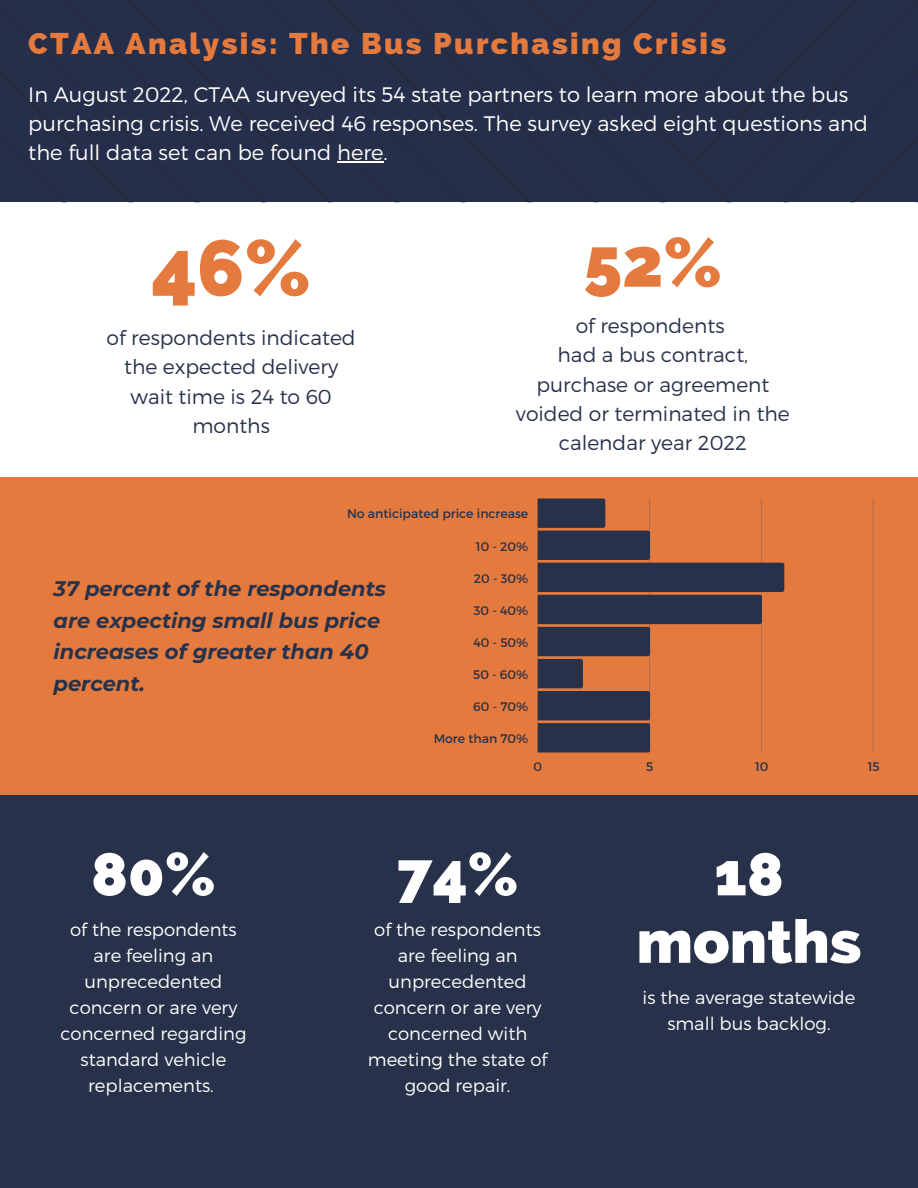
<style>
.page{position:relative;width:918px;height:1188px;background:#fff}
.page>*{position:absolute;margin:0;border:0;box-sizing:border-box;transform-origin:0 0}
.t1{font:800 78.15px "Raleway";color:#e57a3e}
.t2{font:800 68.85px "Raleway";color:#e57a3e}
.t3{font:800 60px/67.5px "Raleway";color:#fff;text-align:center}
.t4{font:800 30px "Raleway";letter-spacing:.08em;color:#e57a3e}
.t5{font:300 21px/29.2px "Montserrat";color:#fff}
.t6{font:italic 700 21px/31.5px "Montserrat";color:#27324a}
.t7{font:300 20.25px/29.2px "Montserrat";color:#27324a;text-align:center}
.t8{font:300 18px/25.8px "Montserrat";color:#fff;text-align:center}
.t9{font:12.45px "Montserrat";color:#27324a}
</style>
<div class="page">
<div style="left:0;top:0;width:918px;height:202px;background:#252e4a"></div>
<div style="left:0;top:792px;width:918px;height:396px;background:#27324a"></div>
<div style="left:0;top:477px;width:918px;height:318px;background:#e57a3e"></div>
<hr style="left:537px;top:499px;width:1px;height:253px;background:#27324a">
<hr style="left:873px;top:499px;width:1px;height:253px;background:#27324a">
<svg style="left:538px;top:499px;width:246px;height:253px"></svg>
<hr style="left:337px;top:161px;width:47px;height:1px;background:#fff">
<h3 class="t4" style="left:28px;top:26px;width:699px">CTAA Analysis: The Bus Purchasing Crisis</h3>
<p class="t5" style="left:28px;top:78px;width:841px">In August 2022, CTAA surveyed its 54 state partners to learn more about the bus purchasing crisis. We received 46 responses. The survey asked eight questions and the full data set can be found here.</p>
<h1 class="t1" style="left:151px;top:222px;width:161px">46%</h1>
<p class="t7" style="left:107px;top:322px;width:251px">of respondents indicated the expected delivery wait time is 24 to 60 months</p>
<h2 class="t2" style="left:584px;top:222px;width:140px">52%</h2>
<p class="t7" style="left:516px;top:310px;width:275px">of respondents<br>had a bus contract, purchase or agreement voided or terminated in the calendar year 2022</p>
<p class="t9" style="left:347px;top:506px;width:183px">No anticipated price increase</p>
<p class="t9" style="left:476px;top:538px;width:54px">10 - 20%</p>
<p class="t9" style="left:474px;top:570px;width:56px">20 - 30%</p>
<p class="t9" style="left:474px;top:602px;width:56px">30 - 40%</p>
<p class="t9" style="left:473px;top:634px;width:56px">40 - 50%</p>
<p class="t9" style="left:473px;top:666px;width:57px">50 - 60%</p>
<p class="t9" style="left:473px;top:698px;width:57px">60 - 70%</p>
<p class="t9" style="left:434px;top:731px;width:96px">More than 70%</p>
<p class="t6" style="left:54px;top:573px;width:334px">37 percent of the respondents are expecting small bus price increases of greater than 40 percent.</p>
<h3 class="t3" style="left:91px;top:840px;width:126px">80%</h3>
<p class="t8" style="left:60px;top:916px;width:188px">of the respondents are feeling an unprecedented concern or are very concerned regarding standard vehicle replacements.</p>
<p class="t9" style="left:533px;top:759px;width:10px">0</p>
<p class="t9" style="left:646px;top:759px;width:9px">5</p>
<p class="t9" style="left:755px;top:759px;width:15px">10</p>
<p class="t9" style="left:868px;top:759px;width:13px">15</p>
<h3 class="t3" style="left:397px;top:840px;width:123px">74%</h3>
<p class="t8" style="left:368px;top:916px;width:181px">of the respondents are feeling an unprecedented concern or are very concerned with meeting the state of good repair.</p>
<h3 class="t3" style="left:637px;top:840px;width:226px">18 months</h3>
<p class="t8" style="left:643px;top:984px;width:214px">is the average statewide small bus backlog.</p>
</div>
